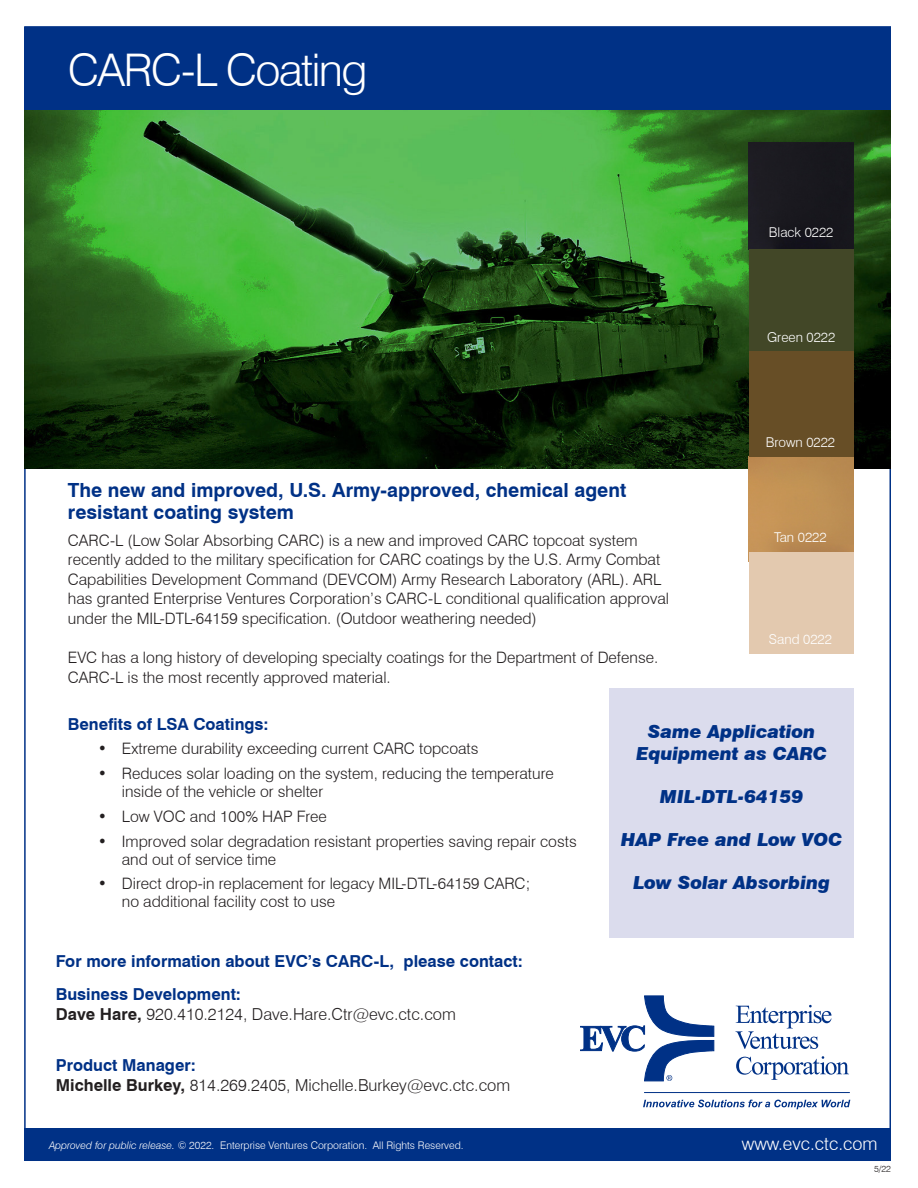
<style>
.page{position:relative;width:918px;height:1188px;background:#fff}
.page>*{position:absolute;margin:0;border:0;box-sizing:border-box;transform-origin:0 0}
.body_text{font:300 45px "Swiss 721 BT";letter-spacing:-.04em;color:#fff}
.t1{font:700 19.5px/22.5px "Swiss 721 BT";color:#003186}
.t2{font:italic 900 18px/21.6px "Swiss 721 BT";color:#003186;text-align:center}
.body_text-2{font:300 18px "Swiss 721 BT";color:#fff}
.t3{font:300 16.5px/19.8px "Swiss 721 BT";color:#231f20}
.t4{font:700 16.5px "Swiss 721 BT";color:#003186}
.body_text-3{font:300 15.75px/19.5px "Swiss 721 BT";color:#231f20}
.t5{font:300 13.5px "Swiss 721 BT";color:#fff}
.t6{font:300 10.5px "Swiss 721 BT";color:#fff}
.t7{font:300 9px "Swiss 721 BT";color:#231f20}
.s1{font-weight:700;color:#003186}
.s2{font-weight:700}
.s3{font-style:italic}
</style>
<div class="page">
<div style="left:25px;top:1128px;width:866px;height:32px;background:#003186"></div>
<img style="left:25px;top:110px;width:865px;height:359px">
<div style="left:25px;top:28px;width:866px;height:82px;background:#003186"></div>
<svg style="left:735px;top:1005px;width:96px;height:44px"></svg>
<svg style="left:736px;top:1056px;width:113px;height:24px"></svg>
<hr style="left:644px;top:1092px;width:206px;height:1px;background:#003186">
<svg style="left:580px;top:996px;width:134px;height:85px"></svg>
<svg style="left:643px;top:1100px;width:207px;height:9px"></svg>
<div style="left:610px;top:688px;width:244px;height:249px;background:#dbdced"></div>
<div style="left:749px;top:143px;width:105px;height:106px;background:#19181e"></div>
<img style="left:749px;top:456px;width:105px;height:96px">
<div style="left:749px;top:249px;width:105px;height:102px;background:#424727"></div>
<div style="left:749px;top:351px;width:105px;height:105px;background:#674e26"></div>
<div style="left:749px;top:552px;width:105px;height:102px;background:#e3c9af"></div>
<p class="body_text" style="left:68px;top:43px;width:301px">CARC-L Coating</p>
<p class="t1" style="left:68px;top:478px;width:560px">The new and improved, U.S. Army-approved, chemical agent resistant coating system</p>
<p class="body_text-3" style="left:68px;top:530px;width:603px">CARC-L (Low Solar Absorbing CARC) is a new and improved CARC topcoat system recently added to the military specification for CARC coatings by the U.S. Army Combat Capabilities Development Command (DEVCOM) Army Research Laboratory (ARL). ARL has granted Enterprise Ventures Corporation’s CARC-L conditional qualification approval under the MIL-DTL-64159 specification. (Outdoor weathering needed)</p>
<p class="body_text-3" style="left:68px;top:648px;width:592px">EVC has a long history of developing specialty coatings for the Department of Defense.<br>CARC-L is the most recently approved material.</p>
<p class="t5" style="left:769px;top:224px;width:66px">Black 0222</p>
<p class="t5" style="left:767px;top:329px;width:70px">Green 0222</p>
<p class="t5" style="left:766px;top:434px;width:71px">Brown 0222</p>
<p class="t5" style="left:774px;top:529px;width:54px">Tan 0222</p>
<p class="t5" style="left:769px;top:631px;width:64px">Sand 0222</p>
<p class="t4" style="left:68px;top:712px;width:202px">Benefits of LSA Coatings:</p>
<p class="body_text-3" style="left:98px;top:739px;width:382px">• Extreme durability exceeding current CARC topcoats</p>
<p class="body_text-3" style="left:122px;top:764px;width:434px;line-height:18px;text-indent:-24px">• Reduces solar loading on the system, reducing the temperature inside of the vehicle or shelter</p>
<p class="body_text-3" style="left:98px;top:806px;width:231px">• Low VOC and 100% HAP Free</p>
<p class="body_text-3" style="left:122px;top:832px;width:456px;line-height:18px;text-indent:-24px">• Improved solar degradation resistant properties saving repair costs and out of service time</p>
<p class="body_text-3" style="left:122px;top:875px;width:410px;line-height:18px;text-indent:-24px">• Direct drop-in replacement for legacy MIL-DTL-64159 CARC; no additional facility cost to use</p>
<p class="t4" style="left:56px;top:950px;width:469px">For more information about EVC’s CARC-L, please contact:</p>
<p class="t3" style="left:56px;top:984px;width:402px"><span class="s1">Business Development:<br></span><span class="s2">Dave Hare,</span> 920.410.2124, Dave.Hare.Ctr@evc.ctc.com</p>
<p class="t3" style="left:56px;top:1055px;width:456px"><span class="s1">Product Manager:<br></span><span class="s2">Michelle Burkey,</span> 814.269.2405, Michelle.Burkey@evc.ctc.com</p>
<p class="t6" style="left:49px;top:1139px;width:416px"><span class="s3">Approved for public release.</span> © 2022. Enterprise Ventures Corporation. All Rights Reserved.</p>
<p class="t2" style="left:636px;top:721px;width:192px">Same Application<br>Equipment as CARC</p>
<p class="t2" style="left:660px;top:786px;width:145px">MIL-DTL-64159</p>
<p class="t2" style="left:621px;top:829px;width:223px">HAP Free and Low VOC</p>
<p class="t2" style="left:633px;top:872px;width:198px">Low Solar Absorbing</p>
<p class="body_text-2" style="left:742px;top:1133px;width:137px">www.evc.ctc.com</p>
<p class="t7" style="left:874px;top:1164px;width:18px">5/22</p>
</div>
